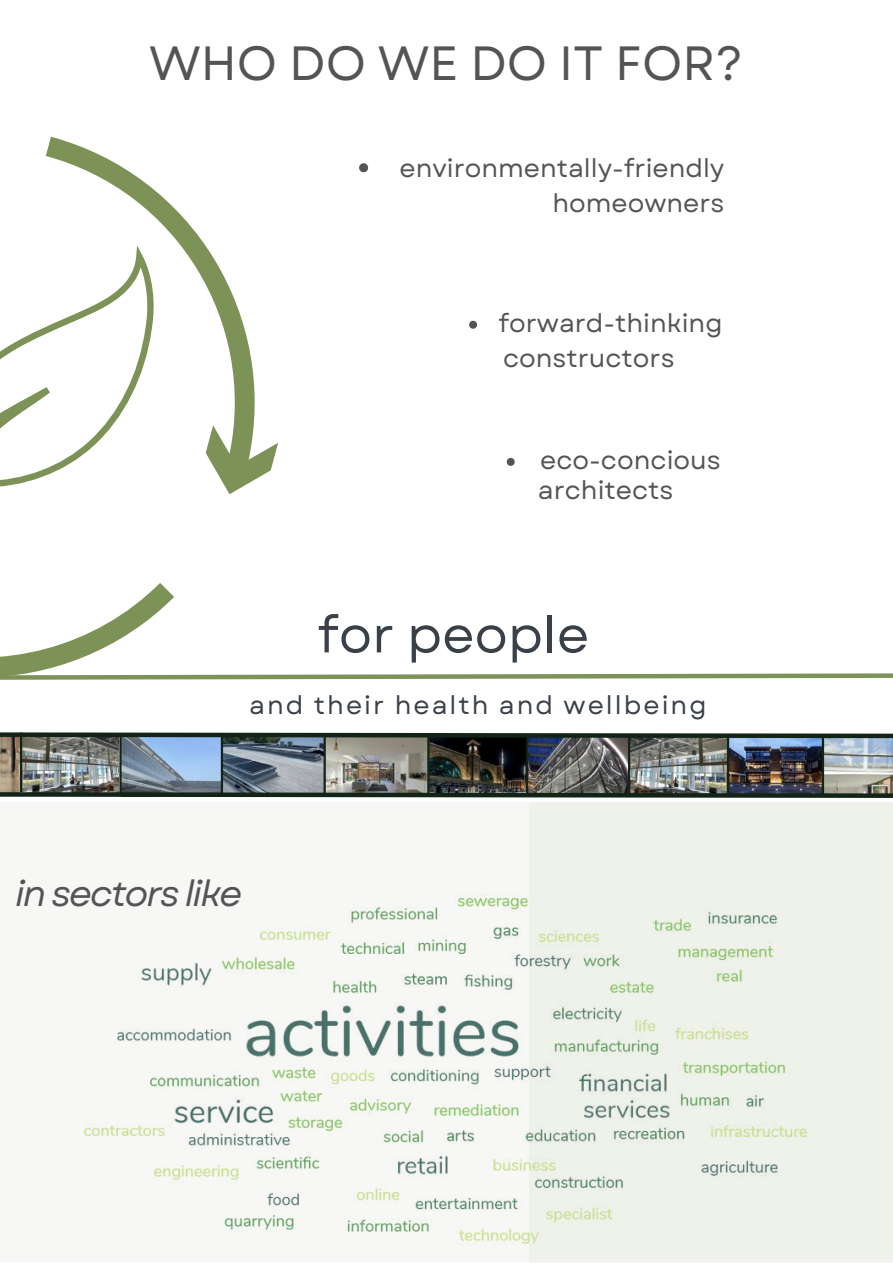
<style>
.page{position:relative;width:893px;height:1264px;background:#fff}
.page>*{position:absolute;margin:0;border:0;box-sizing:border-box;transform-origin:0 0}
.t1{font:50.85px "Garet";color:#3a4047}
.t2{font:48px "Garet";color:#545454}
.t3{font:italic 36px "Garet";letter-spacing:-.055em;color:#545454}
.t4{font:25.5px/34.8px "Garet";color:#545454}
.t5{font:25.5px "Garet";letter-spacing:.08em;color:#3a4047}
</style>
<div class="page">
<div style="left:0;top:802px;width:892px;height:460px;background:#f7f8f5"></div>
<img style="left:0;top:740px;width:20px;height:50px">
<img style="left:122px;top:740px;width:98px;height:50px">
<img style="left:429px;top:740px;width:392px;height:50px">
<img style="left:223px;top:740px;width:204px;height:50px">
<img style="left:22px;top:740px;width:97px;height:50px">
<img style="left:328px;top:740px;width:97px;height:50px">
<img style="left:630px;top:740px;width:96px;height:50px">
<div style="left:529px;top:802px;width:363px;height:460px;background:#eff1eb"></div>
<img style="left:824px;top:740px;width:68px;height:50px">
<svg style="left:359px;top:163px;width:9px;height:9px"></svg>
<img style="left:83px;top:894px;width:725px;height:350px">
<svg style="left:506px;top:458px;width:8px;height:8px"></svg>
<svg style="left:469px;top:321px;width:8px;height:8px"></svg>
<img style="left:0;top:790px;width:892px;height:8px">
<hr style="left:323px;top:735px;width:3px;height:60px;background:#122416">
<hr style="left:20px;top:732px;width:2px;height:60px;background:#122416">
<hr style="left:119px;top:735px;width:3px;height:60px;background:#122416">
<hr style="left:221px;top:735px;width:2px;height:59px;background:#122416">
<hr style="left:427px;top:735px;width:2px;height:59px;background:#122416">
<hr style="left:526px;top:734px;width:2px;height:60px;background:#122416">
<hr style="left:628px;top:735px;width:2px;height:60px;background:#122416">
<hr style="left:726px;top:734px;width:3px;height:60px;background:#122416">
<hr style="left:821px;top:735px;width:3px;height:59px;background:#122416">
<svg style="left:1px;top:327px;width:45px;height:160px"></svg>
<svg style="left:46px;top:137px;width:232px;height:357px"></svg>
<hr style="left:0;top:278px;width:1px;height:267px;background:#a09f62">
<svg style="left:0;top:583px;width:892px;height:157px"></svg>
<h2 class="t2" style="left:149px;top:29px;width:595px">WHO DO WE DO IT FOR?</h2>
<p class="t4" style="left:399px;top:150px;width:326px;text-align:right">environmentally-friendly homeowners</p>
<p class="t4" style="left:498px;top:305px;width:226px">forward-thinking constructors</p>
<p class="t4" style="left:538px;top:445px;width:184px;line-height:30.3px">eco-concious architects</p>
<h1 class="t1" style="left:317px;top:598px;width:273px">for people</h1>
<p class="t5" style="left:249px;top:686px;width:458px">and their health and wellbeing</p>
<h3 class="t3" style="left:15px;top:867px;width:228px">in sectors like</h3>
</div>
